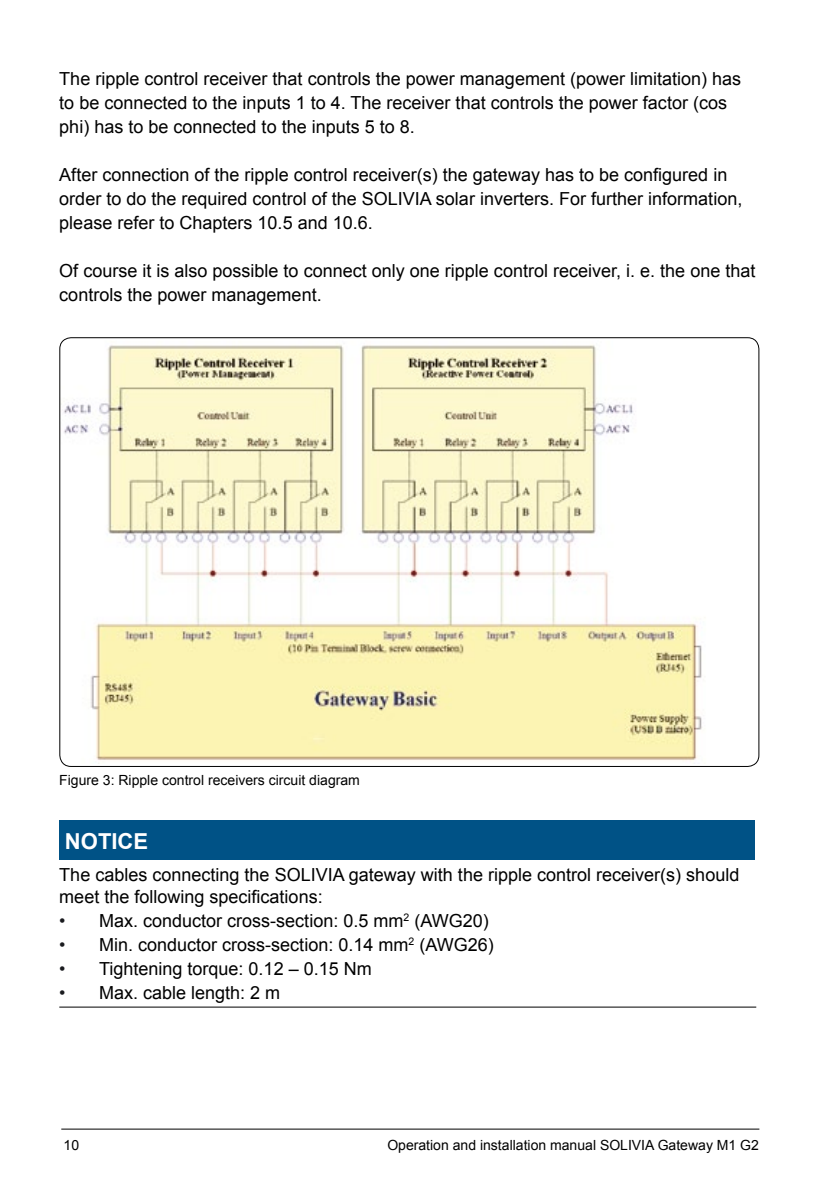
<style>
.page{position:relative;width:840px;height:1191px;background:#fff}
.page>*{position:absolute;margin:0;border:0;box-sizing:border-box;transform-origin:0 0}
.t1{font:700 22px "Arial";color:#fff}
.t2{font:18px/24px "Arial";color:#000}
.t3{font:14px "Arial";color:#000}
.s1{color:#1a1b1f}
</style>
<div class="page">
<hr style="left:61px;top:1128px;width:698px;height:1px;background:#000">
<img style="left:60px;top:340px;width:642px;height:424px">
<div style="left:59px;top:820px;width:695px;height:40px;background:#005286"></div>
<hr style="left:59px;top:1006px;width:696px;height:1px;background:#000">
<p class="t2" style="left:59px;top:67px;width:683px">The ripple control receiver that controls the power management (power limitation) has to be connected to the inputs 1 to 4. The receiver that controls the power factor (cos phi) has to be connected to the inputs 5 to 8.</p>
<p class="t2" style="left:59px;top:163px;width:684px">After connection of the ripple control receiver(s) the gateway has to be configured in order to do the required control of the SOLIVIA solar inverters. For further information, please refer to Chapters 10.5 and 10.6.</p>
<p class="t2" style="left:59px;top:259px;width:697px">Of course it is also possible to connect only one ripple control receiver, i. e. the one that controls the power management.</p>
<p class="t3" style="left:59px;top:770px;width:302px">Figure 3: Ripple control receivers circuit diagram</p>
<p class="t1" style="left:65px;top:826px;width:85px">NOTICE</p>
<p class="t2" style="left:59px;top:864px;width:681px;line-height:21.6px">The cables connecting the SOLIVIA gateway with the ripple control receiver(s) should meet the following specifications:</p>
<p class="t2" style="left:59px;top:909px;width:430px"><span class="s1">•</span> Max. conductor cross-section: 0.5 mm<sup>2</sup> (AWG20)</p>
<p class="t2" style="left:59px;top:933px;width:435px"><span class="s1">•</span> Min. conductor cross-section: 0.14 mm<sup>2</sup> (AWG26)</p>
<p class="t2" style="left:59px;top:957px;width:314px"><span class="s1">•</span> Tightening torque: 0.12 – 0.15 Nm</p>
<p class="t2" style="left:59px;top:981px;width:222px"><span class="s1">•</span> Max. cable length: 2 m</p>
<p class="t3" style="left:63px;top:1136px;width:17px">10</p>
<p class="t3" style="left:387px;top:1136px;width:373px">Operation and installation manual SOLIVIA Gateway M1 G2</p>
</div>
